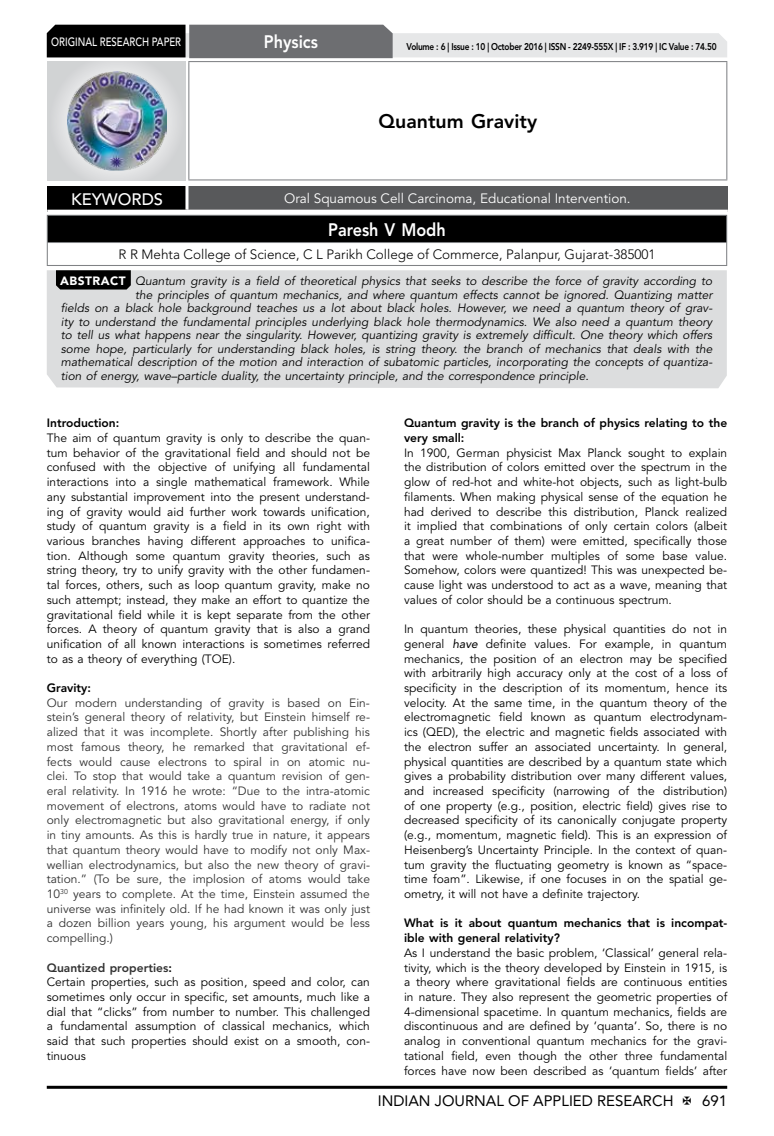
<style>
.page{position:relative;width:774px;height:1136px;background:#fff}
.page>*{position:absolute;margin:0;border:0;box-sizing:border-box;transform-origin:0 0}
.t1{font:800 19.5px "Avenir LT Std";color:#000}
.t2{font:800 18px "Avenir LT Std";color:#fff;scale:.9 1}
.t3{font:500 16.5px "Avenir LT Std";color:#fff}
.t4{font:15px "Avenir LT Std";color:#000}
.t5{font:300 13.5px "Avenir LT Std";color:#000}
.t6{font:13.5px "Avenir LT Std";color:#fff}
.t7{font:12px/14.7px "Avenir LT Std";color:#000;text-align:justify}
.t8{font:12px/14.7px "Avenir LT Std";color:#323232;text-align:justify}
.t9{font:italic 12px "Avenir LT Std";color:#000}
.t10{font:800 12px/14.7px "Avenir LT Std";color:#000}
.t11{font:500 12px "Avenir LT Std";color:#fff;scale:.8 1}
.t12{font:800 9.75px "Avenir LT Std";letter-spacing:-.03em;color:#000;scale:.85 1}
.s1{font-weight:900;font-style:normal;color:#fff}
.s2{font-weight:800;color:#323232}
.s3{font-weight:800}
.s4{font-style:italic}
</style>
<div class="page">
<hr style="left:47px;top:1085px;width:680px;height:3px;background:#000">
<div style="left:48px;top:62px;width:137px;height:118px;background:linear-gradient(to right,#d9dadb,#d9dadb)"></div>
<img style="left:68px;top:71px;width:99px;height:100px">
<svg style="left:47px;top:25px;width:680px;height:33px;background:#979899"></svg>
<hr style="left:188px;top:61px;width:539px;height:1px;background:#808285">
<hr style="left:188px;top:62px;width:1px;height:117px;background:#808285">
<hr style="left:726px;top:62px;width:1px;height:117px;background:#808285">
<hr style="left:188px;top:179px;width:539px;height:1px;background:#808285">
<div style="left:47px;top:215px;width:680px;height:27px;background:#000"></div>
<hr style="left:47px;top:215px;width:680px;height:1px;background:#808285">
<hr style="left:47px;top:242px;width:680px;height:1px;background:#808285">
<svg style="left:47px;top:216px;width:1px;height:49px"></svg>
<svg style="left:726px;top:216px;width:1px;height:49px"></svg>
<hr style="left:47px;top:265px;width:680px;height:1px;background:#808285">
<div style="left:47px;top:270px;width:680px;height:118px;background:#dcddde"></div>
<svg style="left:56px;top:270px;width:75px;height:19px"></svg>
<div style="left:47px;top:186px;width:140px;height:25px;background:#000"></div>
<div style="left:187px;top:186px;width:541px;height:25px;background:#58595b"></div>
<hr style="left:185px;top:186px;width:3px;height:24px;background:#fff">
<hr style="left:47px;top:210px;width:140px;height:3px;background:#fff">
<hr style="left:187px;top:210px;width:541px;height:3px;background:#fff">
<p class="t11" style="left:51px;top:34px;width:163px">ORIGINAL RESEARCH PAPER</p>
<h2 class="t2" style="left:264px;top:31px;width:62px">Physics</h2>
<p class="t12" style="left:406px;top:41px;width:366px">Volume : 6 | Issue : 10 | October 2016 | ISSN - 2249-555X | IF : 3.919 | IC Value : 74.50</p>
<h1 class="t1" style="left:378px;top:110px;width:160px">Quantum Gravity</h1>
<h3 class="t3" style="left:71px;top:189px;width:94px">KEYWORDS</h3>
<p class="t6" style="left:284px;top:190px;width:348px">Oral Squamous Cell Carcinoma, Educational Intervention.</p>
<h2 class="t2" style="left:328px;top:219px;width:132px">Paresh V Modh</h2>
<p class="t5" style="left:118px;top:246px;width:538px">R R Mehta College of Science, C L Parikh College of Commerce, Palanpur, Gujarat-385001</p>
<p class="t9" style="left:60px;top:274px;width:654px"><span class="s1">ABSTRACT</span> Quantum gravity is a field of theoretical physics that seeks to describe the force of gravity according to</p>
<p class="t9" style="left:135px;top:288px;width:579px">the principles of quantum mechanics, and where quantum effects cannot be ignored. Quantizing matter</p>
<p class="t9" style="left:61px;top:301px;width:653px">fields on a black hole background teaches us a lot about black holes. However, we need a quantum theory of grav-</p>
<p class="t9" style="left:61px;top:315px;width:653px">ity to understand the fundamental principles underlying black hole thermodynamics. We also need a quantum theory</p>
<p class="t9" style="left:61px;top:328px;width:653px">to tell us what happens near the singularity. However, quantizing gravity is extremely difficult. One theory which offers</p>
<p class="t9" style="left:61px;top:342px;width:653px">some hope, particularly for understanding black holes, is string theory. the branch of mechanics that deals with the</p>
<p class="t9" style="left:61px;top:355px;width:653px">mathematical description of the motion and interaction of subatomic particles, incorporating the concepts of quantiza-</p>
<p class="t9" style="left:61px;top:369px;width:529px">tion of energy, wave–particle duality, the uncertainty principle, and the correspondence principle.</p>
<p class="t10" style="left:47px;top:416px;width:74px">Introduction:</p>
<p class="t7" style="left:47px;top:431px;width:325px">The aim of quantum gravity is only to describe the quan&shy;tum behavior of the gravitational field and should not be confused with the objective of unifying all fundamental interactions into a single mathematical framework. While any substantial improvement into the present understand&shy;ing of gravity would aid further work towards unification, study of quantum gravity is a field in its own right with various branches having different approaches to unifica&shy;tion. Although some quantum gravity theories, such as string theory, try to unify gravity with the other fundamen&shy;tal forces, others, such as loop quantum gravity, make no such attempt; instead, they make an effort to quantize the gravitational field while it is kept separate from the other forces. A theory of quantum gravity that is also a grand unification of all known interactions is sometimes referred to as a theory of everything (TOE).</p>
<p class="t10" style="left:47px;top:680px;width:46px">Gravity:</p>
<p class="t8" style="left:47px;top:695px;width:325px">Our modern understanding of gravity is based on Ein&shy;stein’s general theory of relativity, but Einstein himself re&shy;alized that it was incomplete. Shortly after publishing his most famous theory, he remarked that gravitational ef&shy;fects would cause electrons to spiral in on atomic nu&shy;clei. To stop that would take a quantum revision of gen&shy;eral relativity. In 1916 he wrote: “Due to the intra-atomic movement of electrons, atoms would have to radiate not only electromagnetic but also gravitational energy, if only in tiny amounts. As this is hardly true in nature, it appears that quantum theory would have to modify not only Max&shy;wellian electrodynamics, but also the new theory of gravi&shy;tation.” (To be sure, the implosion of atoms would take 10<sup>30</sup> years to complete. At the time, Einstein assumed the universe was infinitely old. If he had known it was only just a dozen billion years young, his argument would be less compelling.)</p>
<p class="t7" style="left:47px;top:960px;width:325px;text-align:left"><span class="s2">Quantized properties</span><span class="s3">:<br></span>Certain properties, such as position, speed and color, can sometimes only occur in specific, set amounts, much like a dial that “clicks” from number to number. This challenged a fundamental assumption of classical mechanics, which said that such properties should exist on a smooth, con&shy;tinuous</p>
<p class="t10" style="left:404px;top:416px;width:325px">Quantum gravity is the branch of physics relating to the very small:</p>
<p class="t7" style="left:404px;top:445px;width:325px">In 1900, German physicist Max Planck sought to explain the distribution of colors emitted over the spectrum in the glow of red-hot and white-hot objects, such as light-bulb filaments. When making physical sense of the equation he had derived to describe this distribution, Planck realized it implied that combinations of only certain colors (albeit a great number of them) were emitted, specifically those that were whole-number multiples of some base value.<br>Somehow, colors were quantized! This was unexpected be&shy;cause light was understood to act as a wave, meaning that values of color should be a continuous spectrum.</p>
<p class="t7" style="left:404px;top:622px;width:325px">In quantum theories, these physical quantities do not in general <span class="s4">have</span> definite values. For example, in quantum mechanics, the position of an electron may be specified with arbitrarily high accuracy only at the cost of a loss of specificity in the description of its momentum, hence its velocity. At the same time, in the quantum theory of the electromagnetic field known as quantum electrodynam&shy;ics (QED), the electric and magnetic fields associated with the electron suffer an associated uncertainty. In general, physical quantities are described by a quantum state which gives a probability distribution over many different values, and increased specificity (narrowing of the distribution) of one property (e.g., position, electric field) gives rise to decreased specificity of its canonically conjugate property (e.g., momentum, magnetic field). This is an expression of Heisenberg’s Uncertainty Principle. In the context of quan&shy;tum gravity the fluctuating geometry is known as “space&shy;time foam”. Likewise, if one focuses in on the spatial ge&shy;ometry, it will not have a definite trajectory.</p>
<p class="t10" style="left:404px;top:915px;width:325px">What is it about quantum mechanics that is incompat&shy;ible with general relativity?</p>
<p class="t7" style="left:404px;top:945px;width:325px">As I understand the basic problem, ‘Classical’ general rela&shy;tivity, which is the theory developed by Einstein in 1915, is a theory where gravitational fields are continuous entities in nature. They also represent the geometric properties of 4-dimensional spacetime. In quantum mechanics, fields are discontinuous and are defined by ‘quanta’. So, there is no analog in conventional quantum mechanics for the gravi&shy;tational field, even though the other three fundamental forces have now been described as ‘quantum fields’ after</p>
<p class="t4" style="left:378px;top:1091px;width:297px">INDIAN JOURNAL OF APPLIED RESEARCH</p>
<p class="t4" style="left:702px;top:1091px;width:27px">691</p>
</div>
